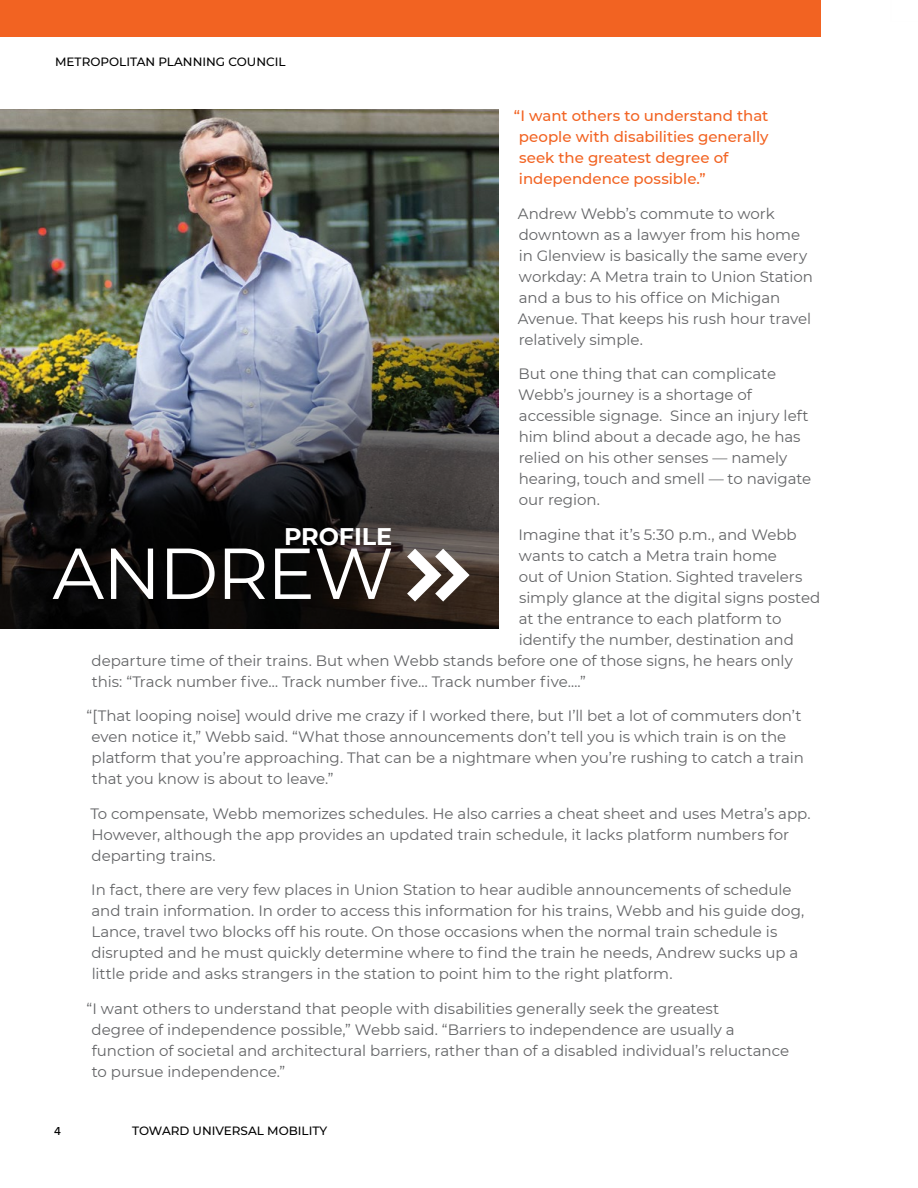
<style>
.page{position:relative;width:918px;height:1188px;background:#fff}
.page>*{position:absolute;margin:0;border:0;box-sizing:border-box;transform-origin:0 0}
.t1{font:72px "Montserrat";letter-spacing:-.025em;color:#fff}
.t2{font:700 24px "Montserrat";letter-spacing:-.005em;color:#fff}
.t3{font:15px/21px "Montserrat";letter-spacing:-.005em;color:#636466}
.t4{font:500 15px/21px "Montserrat";color:#f26322}
.t5{font:500 12px "Montserrat";color:#000}
.t6{font:500 12px "Proxima Nova";color:#000}
</style>
<div class="page">
<img style="left:0;top:109px;width:498px;height:520px">
<svg style="left:407px;top:549px;width:63px;height:53px"></svg>
<div style="left:0;top:0;width:821px;height:37px;background:#f26322"></div>
<p class="t5" style="left:55px;top:53px;width:232px">METROPOLITAN PLANNING COUNCIL</p>
<p class="t4" style="left:519px;top:105px;width:251px;text-indent:-5px">“I want others to understand that people with disabilities generally seek the greatest degree of independence possible.”</p>
<p class="t3" style="left:518px;top:202px;width:297px">Andrew Webb’s commute to work downtown as a lawyer from his home in Glenview is basically the same every workday: A Metra train to Union Station and a bus to his office on Michigan Avenue. That keeps his rush hour travel relatively simple.</p>
<p class="t3" style="left:518px;top:363px;width:294px">But one thing that can complicate<br>Webb’s journey is a shortage of accessible signage. Since an injury left him blind about a decade ago, he has relied on his other senses — namely hearing, touch and smell — to navigate our region.</p>
<p class="t3" style="left:519px;top:523px;width:280px">Imagine that it’s 5:30 p.m., and Webb</p>
<p class="t3" style="left:519px;top:544px;width:260px">wants to catch a Metra train home</p>
<p class="t3" style="left:519px;top:565px;width:285px">out of Union Station. Sighted travelers</p>
<p class="t3" style="left:519px;top:586px;width:303px">simply glance at the digital signs posted</p>
<p class="t3" style="left:519px;top:607px;width:264px">at the entrance to each platform to</p>
<p class="t3" style="left:519px;top:628px;width:277px">identify the number, destination and</p>
<p class="t3" style="left:92px;top:649px;width:703px">departure time of their trains. But when Webb stands before one of those signs, he hears only</p>
<p class="t3" style="left:92px;top:670px;width:496px">this: “Track number five… Track number five… Track number five….”</p>
<p class="t3" style="left:92px;top:705px;width:714px;text-indent:-5px">“[That looping noise] would drive me crazy if I worked there, but I’ll bet a lot of commuters don’t even notice it,” Webb said. “What those announcements don’t tell you is which train is on the platform that you’re approaching. That can be a nightmare when you’re rushing to catch a train that you know is about to leave.”</p>
<p class="t3" style="left:90px;top:802px;width:722px">To compensate, Webb memorizes schedules. He also carries a cheat sheet and uses Metra’s app.<br>However, although the app provides an updated train schedule, it lacks platform numbers for departing trains.</p>
<p class="t3" style="left:91px;top:879px;width:715px">In fact, there are very few places in Union Station to hear audible announcements of schedule and train information. In order to access this information for his trains, Webb and his guide dog, Lance, travel two blocks off his route. On those occasions when the normal train schedule is disrupted and he must quickly determine where to find the train he needs, Andrew sucks up a little pride and asks strangers in the station to point him to the right platform.</p>
<p class="t3" style="left:92px;top:997px;width:699px;text-indent:-5px">“I want others to understand that people with disabilities generally seek the greatest<br>degree of independence possible,” Webb said. “Barriers to independence are usually a function of societal and architectural barriers, rather than of a disabled individual’s reluctance to pursue independence.”</p>
<p class="t2" style="left:284px;top:519px;width:110px">PROFILE</p>
<p class="t1" style="left:52px;top:524px;width:343px">ANDREW</p>
<p class="t6" style="left:54px;top:1122px;width:8px">4</p>
<p class="t5" style="left:132px;top:1122px;width:196px">TOWARD UNIVERSAL MOBILITY</p>
</div>
